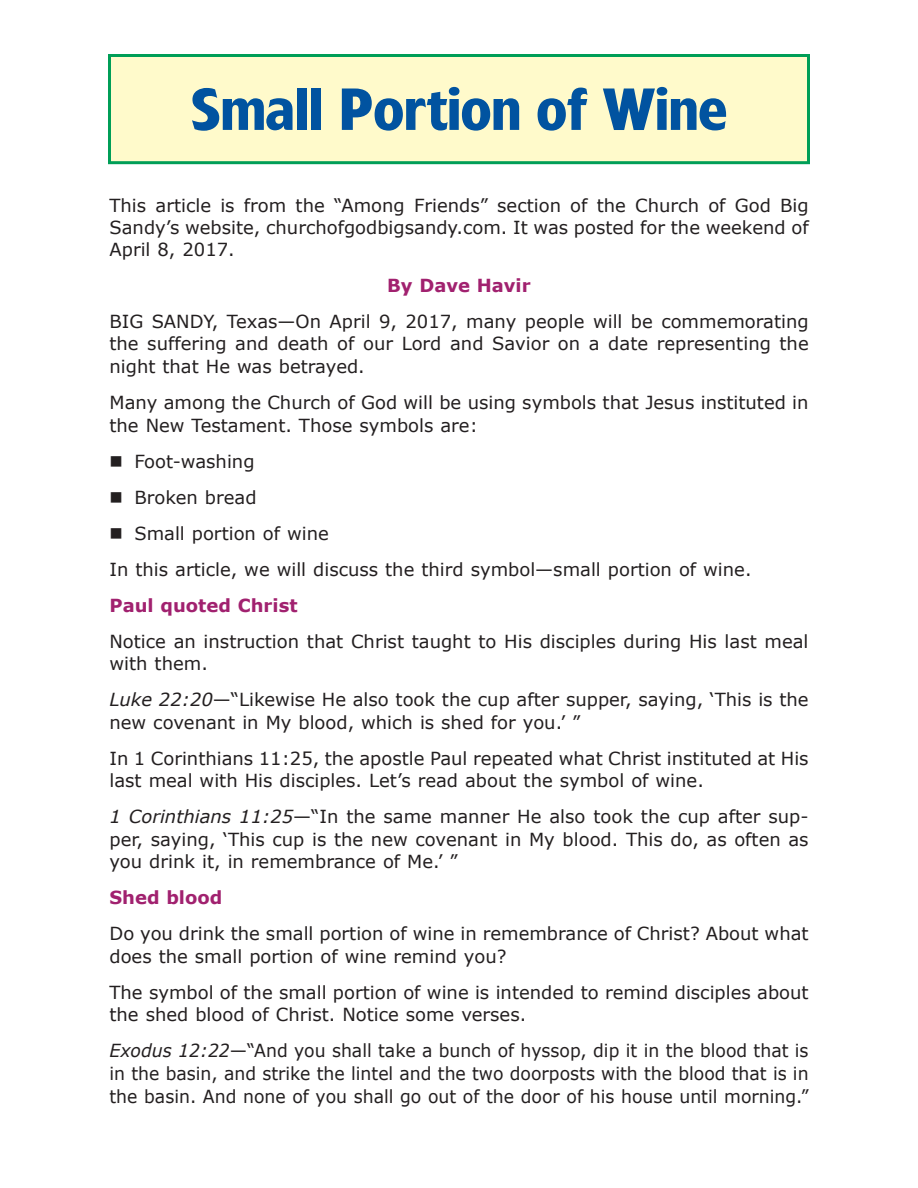
<style>
.page{position:relative;width:918px;height:1188px;background:#fff}
.page>*{position:absolute;margin:0;border:0;box-sizing:border-box;transform-origin:0 0}
.t1{font:700 55.5px "Forever";color:#0153a0}
.t2{font:18px/22.5px "Verdana";color:#231f20}
.t3{font:18px/22.5px "Verdana";color:#231f20;text-align:justify;scale:.96 1}
.t4{font:700 18px "Verdana";color:#a1216f}
.s1{font-style:italic}
</style>
<div class="page">
<div style="left:110px;top:56px;width:698px;height:107px;background:#fffacb"></div>
<div style="left:108px;top:54px;width:702px;height:110px;border:3px solid #009e57"></div>
<h1 class="t1" style="left:191px;top:89px;width:538px">Small Portion of Wine</h1>
<p class="t2" style="left:110px;top:194px;width:701px;line-height:22px;text-align:justify">This article is from the “Among Friends” section of the Church of God Big Sandy’s website, churchofgodbigsandy.com. It was posted for the weekend of April 8, 2017.</p>
<p class="t4" style="left:387px;top:274px;width:145px">By Dave Havir</p>
<p class="t2" style="left:110px;top:310px;width:701px;text-align:justify">BIG SANDY, Texas—On April 9, 2017, many people will be commemorating the suffering and death of our Lord and Savior on a date representing the night that He was betrayed.</p>
<p class="t2" style="left:110px;top:391px;width:701px">Many among the Church of God will be using symbols that Jesus instituted in the New Testament. Those symbols are:</p>
<p class="t2" style="left:134px;top:449px;width:122px">Foot-washing</p>
<p class="t2" style="left:134px;top:485px;width:124px">Broken bread</p>
<p class="t2" style="left:134px;top:521px;width:196px">Small portion of wine</p>
<p class="t2" style="left:110px;top:557px;width:644px">In this article, we will discuss the third symbol—small portion of wine.</p>
<p class="t4" style="left:110px;top:594px;width:190px">Paul quoted Christ</p>
<p class="t2" style="left:110px;top:629px;width:701px">Notice an instruction that Christ taught to His disciples during His last meal with them.</p>
<p class="t2" style="left:110px;top:688px;width:701px"><span class="s1">Luke 22:20</span>—“Likewise He also took the cup after supper, saying, ‘This is the new covenant in My blood, which is shed for you.’ ”</p>
<p class="t2" style="left:110px;top:746px;width:701px">In 1 Corinthians 11:25, the apostle Paul repeated what Christ instituted at His last meal with His disciples. Let’s read about the symbol of wine.</p>
<p class="t2" style="left:110px;top:805px;width:701px;text-align:justify"><span class="s1">1 Corinthians 11:25</span>—“In the same manner He also took the cup after sup&shy;per, saying, ‘This cup is the new covenant in My blood. This do, as often as you drink it, in remembrance of Me.’ ”</p>
<p class="t4" style="left:110px;top:886px;width:114px">Shed blood</p>
<p class="t2" style="left:110px;top:922px;width:701px">Do you drink the small portion of wine in remembrance of Christ? About what does the small portion of wine remind you?</p>
<p class="t2" style="left:110px;top:981px;width:701px">The symbol of the small portion of wine is intended to remind disciples about the shed blood of Christ. Notice some verses.</p>
<p class="t3" style="left:110px;top:1039px;width:730px"><span class="s1">Exodus 12:22</span>—“And you shall take a bunch of hyssop, dip it in the blood that is in the basin, and strike the lintel and the two doorposts with the blood that is in the basin. And none of you shall go out of the door of his house until morning.”</p>
</div>
